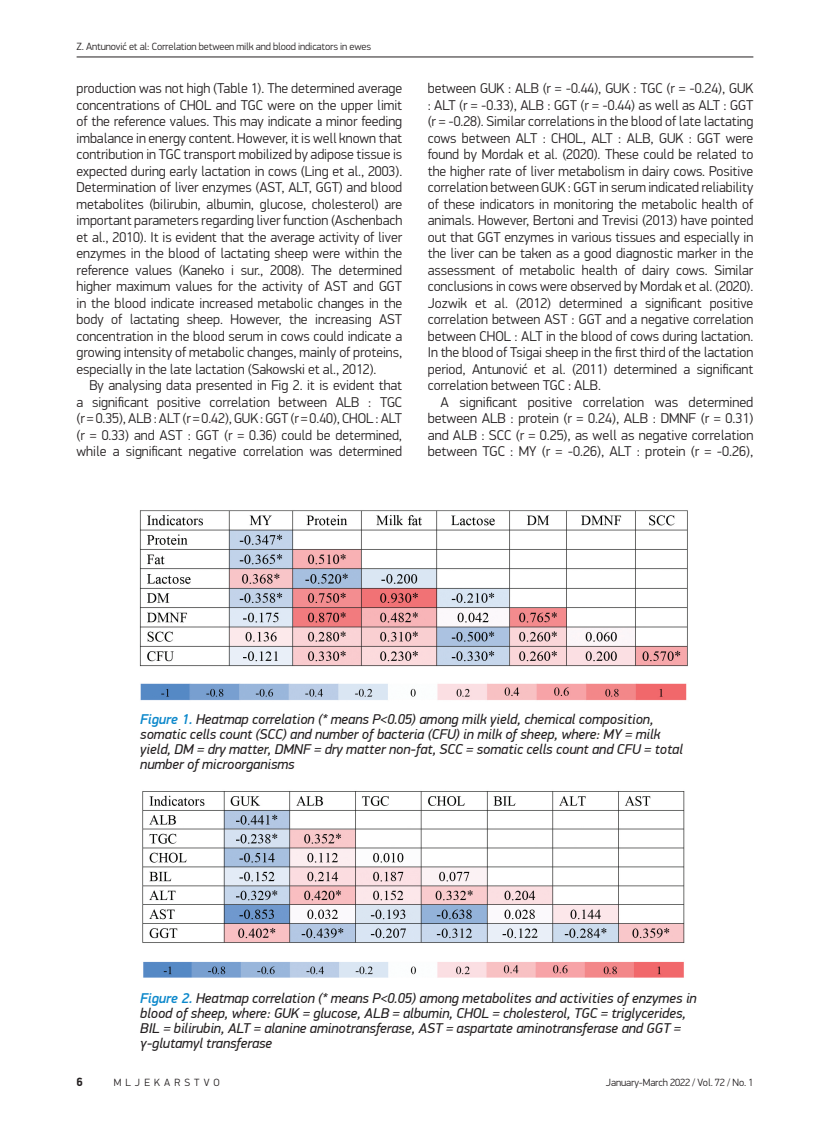
<style>
.page{position:relative;width:830px;height:1127px;background:#fff}
.page>*{position:absolute;margin:0;border:0;box-sizing:border-box;transform-origin:0 0}
.Normal_wrd_8{font:300 14.25px/16.5px "PF Din Display Pro";color:#231f20;text-align:justify}
.Potpis_pod_sliku{font:italic 14.25px/15px "PF Din Display Pro";color:#231f20}
.t1{font:700 12px "PF Din Display Pro";color:#231f20}
.t2{font:300 10.5px "PF Din Display Pro";letter-spacing:-.01em;color:#231f20}
.t3{font:300 10.5px "PF Din Display Pro";letter-spacing:.39em;color:#231f20}
.s1{font-weight:500;color:#0c88cb}
</style>
<div class="page">
<hr style="left:77px;top:57px;width:676px;height:1px;background:#231f20">
<img style="left:142px;top:791px;width:543px;height:187px">
<img style="left:139px;top:510px;width:549px;height:191px">
<p class="t2" style="left:77px;top:40px;width:296px">Z. Antunović et al: Correlation between milk and blood indicators in ewes</p>
<p class="Normal_wrd_8" style="left:77px;top:80px;width:327px">production was not high (Table 1). The determined average concentrations of CHOL and TGC were on the upper limit of the reference values. This may indicate a minor feeding imbalance in energy content. However, it is well known that contribution in TGC transport mobilized by adipose tissue is expected during early lactation in cows (Ling et al., 2003).<br>Determination of liver enzymes (AST, ALT, GGT) and blood metabolites (bilirubin, albumin, glucose, cholesterol) are important parameters regarding liver function (Aschenbach et al., 2010). It is evident that the average activity of liver enzymes in the blood of lactating sheep were within the reference values (Kaneko i sur., 2008). The determined higher maximum values for the activity of AST and GGT in the blood indicate increased metabolic changes in the body of lactating sheep. However, the increasing AST concentration in the blood serum in cows could indicate a growing intensity of metabolic changes, mainly of proteins, especially in the late lactation (Sakowski et al., 2012).</p>
<p class="Normal_wrd_8" style="left:77px;top:377px;width:327px;text-indent:13px">By analysing data presented in Fig 2. it is evident that a significant positive correlation between ALB : TGC (r = 0.35), ALB : ALT (r = 0.42), GUK : GGT (r = 0.40), CHOL : ALT (r = 0.33) and AST : GGT (r = 0.36) could be determined, while a significant negative correlation was determined</p>
<p class="Normal_wrd_8" style="left:427px;top:80px;width:327px">between GUK : ALB (r = -0.44), GUK : TGC (r = -0.24), GUK : ALT (r = -0.33), ALB : GGT (r = -0.44) as well as ALT : GGT (r = -0.28). Similar correlations in the blood of late lactating cows between ALT : CHOL, ALT : ALB, GUK : GGT were found by Mordak et al. (2020). These could be related to the higher rate of liver metabolism in dairy cows. Positive correlation between GUK : GGT in serum indicated reliability of these indicators in monitoring the metabolic health of animals. However, Bertoni and Trevisi (2013) have pointed out that GGT enzymes in various tissues and especially in the liver can be taken as a good diagnostic marker in the assessment of metabolic health of dairy cows. Similar conclusions in cows were observed by Mordak et al. (2020).<br>Jozwik et al. (2012) determined a significant positive correlation between AST : GGT and a negative correlation between CHOL : ALT in the blood of cows during lactation.<br>In the blood of Tsigai sheep in the first third of the lactation period, Antunović et al. (2011) determined a significant correlation between TGC : ALB.</p>
<p class="Normal_wrd_8" style="left:427px;top:394px;width:327px;text-indent:13px">A significant positive correlation was determined between ALB : protein (r = 0.24), ALB : DMNF (r = 0.31) and ALB : SCC (r = 0.25), as well as negative correlation between TGC : MY (r = -0.26), ALT : protein (r = -0.26),</p>
<p class="Potpis_pod_sliku" style="left:140px;top:712px;width:543px"><span class="s1">Figure 1.</span> Heatmap correlation (* means P&lt;0.05) among milk yield, chemical composition, somatic cells count (SCC) and number of bacteria (CFU) in milk of sheep, where: MY = milk yield, DM = dry matter, DMNF = dry matter non-fat, SCC = somatic cells count and CFU = total number of microorganisms</p>
<p class="Potpis_pod_sliku" style="left:140px;top:990px;width:557px"><span class="s1">Figure 2.</span> Heatmap correlation (* means P&lt;0.05) among metabolites and activities of enzymes in blood of sheep, where: GUK = glucose, ALB = albumin, CHOL = cholesterol, TGC = triglycerides, BIL = bilirubin, ALT = alanine aminotransferase, AST = aspartate aminotransferase and GGT = γ-glutamyl transferase</p>
<p class="t1" style="left:77px;top:1075px;width:8px">6</p>
<p class="t3" style="left:114px;top:1076px;width:107px">MLJEKARSTVO</p>
<p class="t2" style="left:605px;top:1076px;width:149px">January-March 2022 / Vol. 72 / No. 1</p>
</div>
